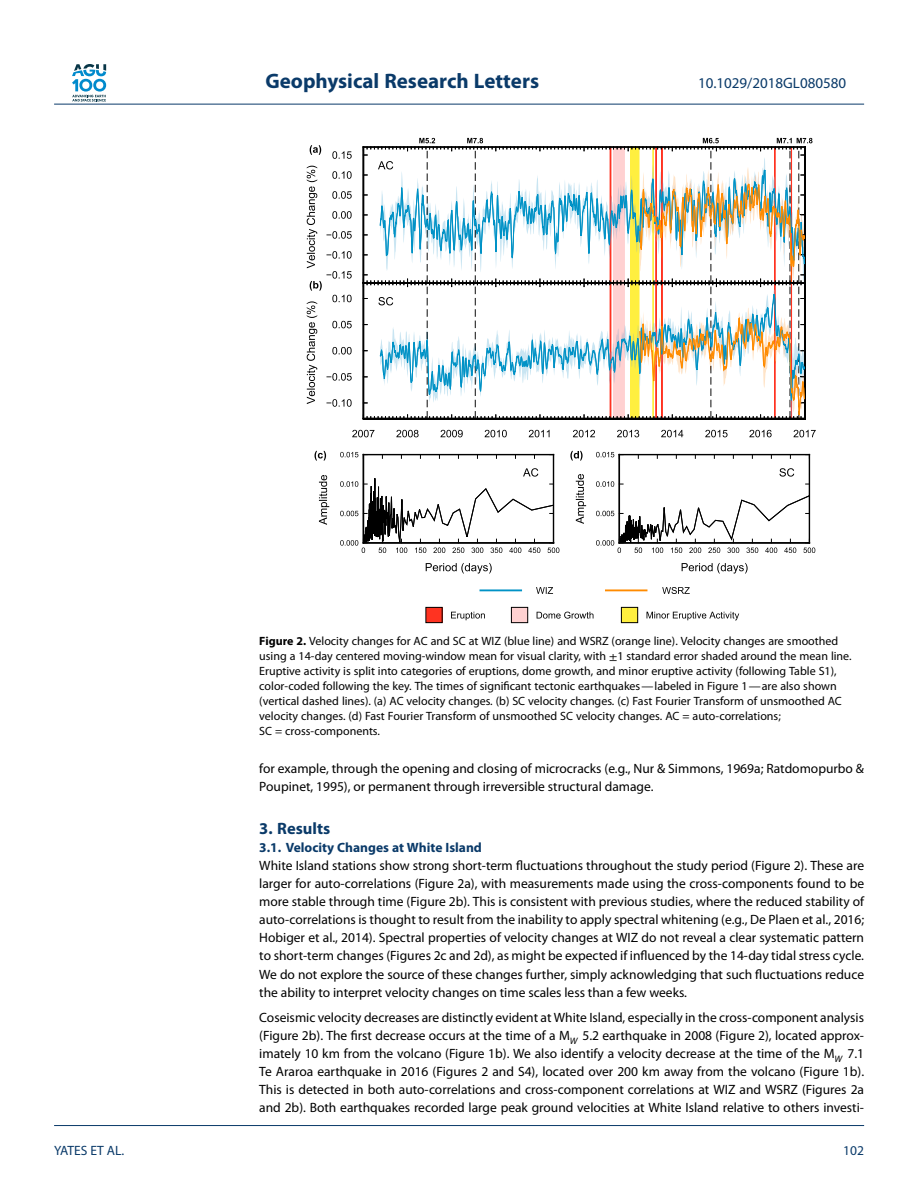
<style>
.page{position:relative;width:918px;height:1188px;background:#fff}
.page>*{position:absolute;margin:0;border:0;box-sizing:border-box;transform-origin:0 0}
.t1{font:700 21px "Myriad Pro";color:#0a3a69}
.t2{font:700 16.5px "Myriad Pro";color:#0a3a69}
.t3{font:15px "Myriad Pro";color:#0a3a69}
.t4{font:13.5px/18px "Myriad Pro";color:#000;text-align:justify}
.t5{font:700 13.5px "Myriad Pro";color:#0a3a69}
.t6{font:13.5px "Myriad Pro";color:#0a3a69}
.t7{font:12px/15px "Myriad Pro";color:#000}
.s1{font-weight:700}
.s2{font-family:"STIX Math"}
</style>
<div class="page">
<svg style="left:72px;top:64px;width:34px;height:38px"></svg>
<hr style="left:54px;top:104px;width:810px;height:1px;background:#0a3a69">
<svg style="left:332px;top:151px;width:20px;height:8px"></svg>
<svg style="left:310px;top:145px;width:11px;height:10px"></svg>
<svg style="left:352px;top:430px;width:464px;height:7px"></svg>
<svg style="left:554px;top:138px;width:258px;height:282px"></svg>
<svg style="left:307px;top:166px;width:45px;height:241px"></svg>
<svg style="left:363px;top:103px;width:191px;height:521px"></svg>
<hr style="left:363px;top:455px;width:1px;height:88px;background:#000">
<svg style="left:340px;top:511px;width:27px;height:5px"></svg>
<svg style="left:340px;top:481px;width:27px;height:6px"></svg>
<svg style="left:340px;top:452px;width:27px;height:6px"></svg>
<svg style="left:319px;top:475px;width:10px;height:50px"></svg>
<svg style="left:340px;top:539px;width:219px;height:14px"></svg>
<svg style="left:426px;top:563px;width:66px;height:11px"></svg>
<svg style="left:523px;top:468px;width:15px;height:9px"></svg>
<svg style="left:315px;top:451px;width:11px;height:10px"></svg>
<svg style="left:619px;top:307px;width:191px;height:317px"></svg>
<hr style="left:619px;top:455px;width:1px;height:88px;background:#000">
<svg style="left:596px;top:511px;width:27px;height:5px"></svg>
<svg style="left:596px;top:481px;width:27px;height:6px"></svg>
<svg style="left:596px;top:452px;width:27px;height:6px"></svg>
<svg style="left:576px;top:474px;width:10px;height:50px"></svg>
<svg style="left:596px;top:539px;width:219px;height:14px"></svg>
<svg style="left:682px;top:563px;width:66px;height:11px"></svg>
<svg style="left:570px;top:451px;width:13px;height:10px"></svg>
<svg style="left:779px;top:468px;width:15px;height:9px"></svg>
<hr style="left:480px;top:589px;width:42px;height:2px;background:#0092c6">
<hr style="left:605px;top:589px;width:42px;height:2px;background:#ff8b00">
<svg style="left:536px;top:587px;width:17px;height:7px"></svg>
<svg style="left:662px;top:587px;width:28px;height:7px"></svg>
<div style="left:426px;top:607px;width:16px;height:16px;background:#ff3321"></div>
<div style="left:426px;top:607px;width:17px;height:16px;border:1px solid #000"></div>
<div style="left:511px;top:607px;width:17px;height:16px;background:#ffd1d1"></div>
<div style="left:511px;top:607px;width:17px;height:16px;border:1px solid #000"></div>
<div style="left:621px;top:607px;width:17px;height:16px;background:#ffef3f"></div>
<div style="left:621px;top:607px;width:17px;height:16px;border:1px solid #000"></div>
<svg style="left:451px;top:612px;width:34px;height:8px"></svg>
<svg style="left:537px;top:612px;width:56px;height:7px"></svg>
<svg style="left:647px;top:612px;width:92px;height:8px"></svg>
<hr style="left:54px;top:1125px;width:810px;height:1px;background:#0a3a69">
<h1 class="t1" style="left:265px;top:73px;width:275px">Geophysical Research Letters</h1>
<p class="t3" style="left:698px;top:77px;width:150px">10.1029/2018GL080580</p>
<p class="t7" style="left:259px;top:635px;width:594px"><span class="s1">Figure 2.</span> Velocity changes for AC and SC at WIZ (blue line) and WSRZ (orange line). Velocity changes are smoothed using a 14-day centered moving-window mean for visual clarity, with <span class="s2">±</span>1 standard error shaded around the mean line.<br>Eruptive activity is split into categories of eruptions, dome growth, and minor eruptive activity (following Table S1), color-coded following the key. The times of significant tectonic earthquakes—labeled in Figure 1—are also shown (vertical dashed lines). (a) AC velocity changes. (b) SC velocity changes. (c) Fast Fourier Transform of unsmoothed AC velocity changes. (d) Fast Fourier Transform of unsmoothed SC velocity changes. AC = auto-correlations;<br>SC = cross-components.</p>
<p class="t4" style="left:259px;top:761px;width:606px">for example, through the opening and closing of microcracks (e.g., Nur &amp; Simmons, 1969a; Ratdomopurbo &amp;<br>Poupinet, 1995), or permanent through irreversible structural damage.</p>
<p class="t2" style="left:259px;top:822px;width:72px">3. Results</p>
<p class="t5" style="left:259px;top:842px;width:224px">3.1. Velocity Changes at White Island</p>
<p class="t4" style="left:259px;top:858px;width:606px">White Island stations show strong short-term fluctuations throughout the study period (Figure 2). These are larger for auto-correlations (Figure 2a), with measurements made using the cross-components found to be more stable through time (Figure 2b). This is consistent with previous studies, where the reduced stability of auto-correlations is thought to result from the inability to apply spectral whitening (e.g., De Plaen et al., 2016; Hobiger et al., 2014). Spectral properties of velocity changes at WIZ do not reveal a clear systematic pattern to short-term changes (Figures 2c and 2d), as might be expected if influenced by the 14-day tidal stress cycle.<br>We do not explore the source of these changes further, simply acknowledging that such fluctuations reduce the ability to interpret velocity changes on time scales less than a few weeks.</p>
<p class="t4" style="left:259px;top:1010px;width:606px">Coseismic velocity decreases are distinctly evident at White Island, especially in the cross-component analysis (Figure 2b). The first decrease occurs at the time of a M<sub>W</sub> 5.2 earthquake in 2008 (Figure 2), located approx&shy;imately 10 km from the volcano (Figure 1b). We also identify a velocity decrease at the time of the M<sub>W</sub> 7.1<br>Te Araroa earthquake in 2016 (Figures 2 and S4), located over 200 km away from the volcano (Figure 1b).<br>This is detected in both auto-correlations and cross-component correlations at WIZ and WSRZ (Figures 2a and 2b). Both earthquakes recorded large peak ground velocities at White Island relative to others investi-</p>
<p class="t6" style="left:54px;top:1145px;width:72px">YATES ET AL.</p>
<p class="t6" style="left:843px;top:1145px;width:22px">102</p>
</div>
